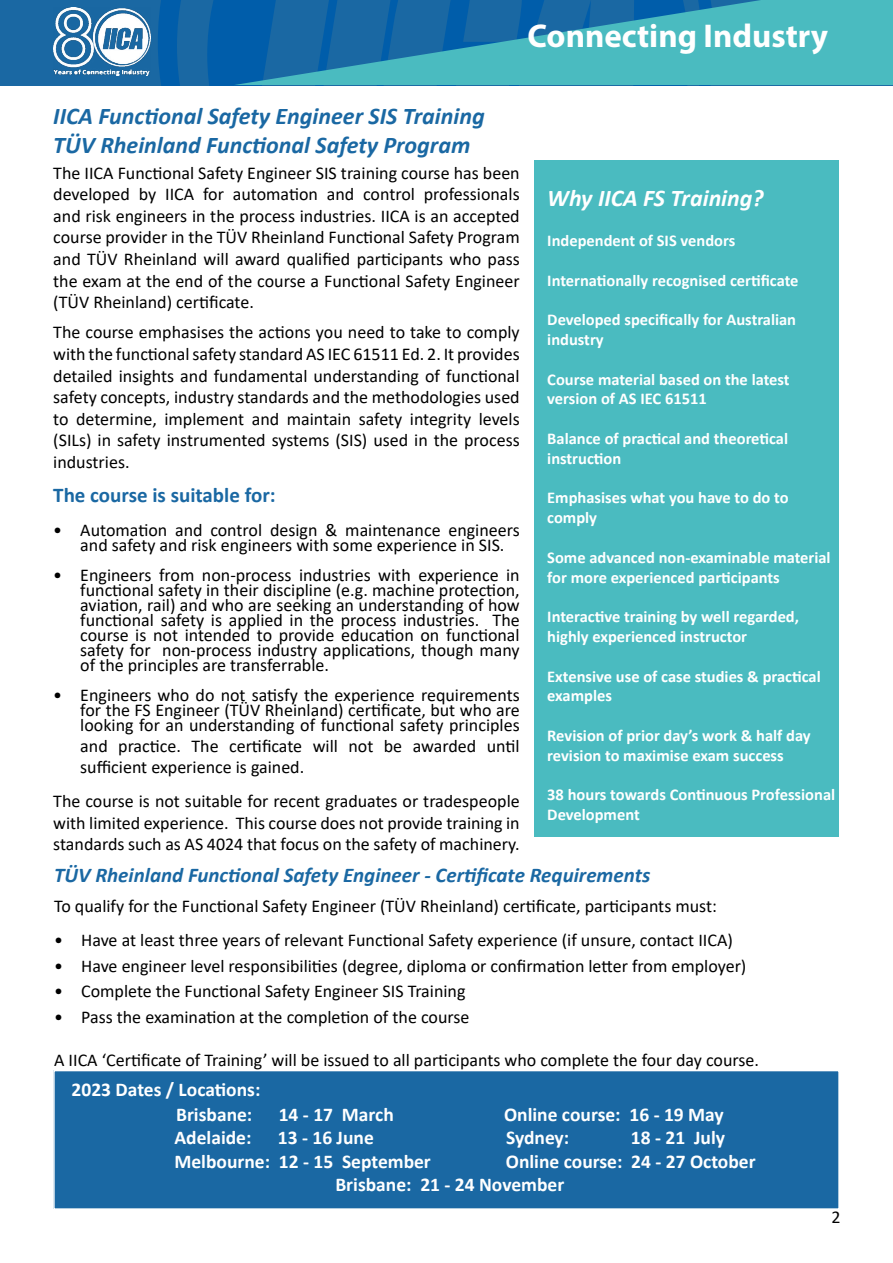
<style>
.page{position:relative;width:893px;height:1263px;background:#fff}
.page>*{position:absolute;margin:0;border:0;box-sizing:border-box;transform-origin:0 0}
.t1{font:700 33px "Myriad Pro";color:#fff}
.t2{font:italic 700 24px/28.8px "Calibri";color:#1a68a3}
.t3{font:italic 700 24px "Calibri";color:#fff}
.t4{font:italic 700 21px "Calibri";color:#1a68a3}
.t5{font:700 21px "Calibri";color:#1a68a3}
.t6{font:700 19.5px/25.2px "Calibri";color:#fff}
.t7{font:18px/21.6px "Calibri";color:#000;text-align:justify}
.t8{font:700 16.5px/19.8px "Calibri";color:#fff}
</style>
<div class="page">
<div style="left:0;top:0;width:893px;height:85px;background:#1a68a3"></div>
<svg style="left:158px;top:0;width:76px;height:85px;fill:#005daa"></svg>
<svg style="left:234px;top:0;width:659px;height:85px;fill:#4abbc0"></svg>
<img style="left:53px;top:7px;width:98px;height:68px">
<div style="left:54px;top:1070px;width:785px;height:139px;background:#1a68a3"></div>
<div style="left:53px;top:1070px;width:787px;height:140px;border:2px solid #fff"></div>
<div style="left:534px;top:161px;width:305px;height:676px;background:#4abbc0"></div>
<h1 class="t1" style="left:528px;top:14px;width:302px">Connecting Industry</h1>
<h2 class="t2" style="left:53px;top:101px;width:433px">IICA Functional Safety Engineer SIS Training<br>TÜV Rheinland Functional Safety Program</h2>
<p class="t7" style="left:53px;top:161px;width:468px">The IICA Functional Safety Engineer SIS training course has been developed by IICA for automation and control professionals and risk engineers in the process industries. IICA is an accepted course provider in the TÜV Rheinland Functional Safety Program and TÜV Rheinland will award qualified participants who pass the exam at the end of the course a Functional Safety Engineer (TÜV Rheinland) certificate.</p>
<p class="t7" style="left:53px;top:321px;width:468px">The course emphasises the actions you need to take to comply with the functional safety standard AS IEC 61511 Ed. 2. It provides detailed insights and fundamental understanding of functional safety concepts, industry standards and the methodologies used to determine, implement and maintain safety integrity levels (SILs) in safety instrumented systems (SIS) used in the process industries.</p>
<p class="t5" style="left:53px;top:480px;width:224px">The course is suitable for:</p>
<p class="t7" style="left:80px;top:522px;width:441px;line-height:15px;text-indent:-27px">• Automation and control design &amp; maintenance engineers and safety and risk engineers with some experience in SIS.</p>
<p class="t7" style="left:80px;top:567px;width:441px;line-height:15px;text-indent:-27px">• Engineers from non-process industries with experience in functional safety in their discipline (e.g. machine protection, aviation, rail) and who are seeking an understanding of how functional safety is applied in the process industries. The course is not intended to provide education on functional safety for non-process industry applications, though many of the principles are transferrable.</p>
<p class="t7" style="left:80px;top:687px;width:441px;line-height:15px;text-indent:-27px">• Engineers who do not satisfy the experience requirements for the FS Engineer (TÜV Rheinland) certificate, but who are looking for an understanding of functional safety principles</p>
<p class="t7" style="left:80px;top:735px;width:441px;line-height:21px">and practice. The certificate will not be awarded until sufficient experience is gained.</p>
<p class="t7" style="left:53px;top:790px;width:468px">The course is not suitable for recent graduates or tradespeople with limited experience. This course does not provide training in standards such as AS 4024 that focus on the safety of machinery.</p>
<h2 class="t3" style="left:547px;top:181px;width:218px">Why IICA FS Training?</h2>
<p class="t8" style="left:547px;top:230px;width:190px">Independent of SIS vendors</p>
<p class="t8" style="left:547px;top:270px;width:253px">Internationally recognised certificate</p>
<p class="t8" style="left:547px;top:309px;width:250px">Developed specifically for Australian industry</p>
<p class="t8" style="left:547px;top:369px;width:244px">Course material based on the latest version of AS IEC 61511</p>
<p class="t8" style="left:547px;top:428px;width:242px">Balance of practical and theoretical instruction</p>
<p class="t8" style="left:547px;top:488px;width:243px">Emphasises what you have to do to comply</p>
<p class="t8" style="left:547px;top:547px;width:285px">Some advanced non-examinable material for more experienced participants</p>
<p class="t8" style="left:547px;top:606px;width:253px">Interactive training by well regarded, highly experienced instructor</p>
<p class="t8" style="left:547px;top:666px;width:275px">Extensive use of case studies &amp; practical examples</p>
<p class="t8" style="left:547px;top:725px;width:265px">Revision of prior day’s work &amp; half day revision to maximise exam success</p>
<p class="t8" style="left:547px;top:785px;width:289px">38 hours towards Continuous Professional<br>Development</p>
<p class="t4" style="left:54px;top:860px;width:598px">TÜV Rheinland Functional Safety Engineer - Certificate Requirements</p>
<p class="t7" style="left:54px;top:895px;width:664px">To qualify for the Functional Safety Engineer (TÜV Rheinland) certificate, participants must:</p>
<p class="t7" style="left:54px;top:929px;width:680px">• Have at least three years of relevant Functional Safety experience (if unsure, contact IICA)</p>
<p class="t7" style="left:54px;top:955px;width:694px">• Have engineer level responsibilities (degree, diploma or confirmation letter from employer)</p>
<p class="t7" style="left:54px;top:980px;width:413px">• Complete the Functional Safety Engineer SIS Training</p>
<p class="t7" style="left:54px;top:1006px;width:417px">• Pass the examination at the completion of the course</p>
<p class="t7" style="left:54px;top:1049px;width:706px">A IICA ‘Certificate of Training’ will be issued to all participants who complete the four day course.</p>
<p class="t6" style="left:176px;top:1076px;width:86px;text-indent:-104px">2023 Dates / Locations:<br>Brisbane:</p>
<p class="t6" style="left:279px;top:1101px;width:117px">14 - 17 March</p>
<p class="t6" style="left:504px;top:1101px;width:221px">Online course: 16 - 19 May</p>
<p class="t6" style="left:174px;top:1125px;width:78px">Adelaide:</p>
<p class="t6" style="left:278px;top:1125px;width:97px">13 - 16 June</p>
<p class="t6" style="left:506px;top:1125px;width:65px">Sydney:</p>
<p class="t6" style="left:631px;top:1125px;width:96px">18 - 21 July</p>
<p class="t6" style="left:174px;top:1148px;width:258px">Melbourne: 12 - 15 September</p>
<p class="t6" style="left:335px;top:1149px;width:422px;line-height:23.4px;text-indent:170px">Online course: 24 - 27 October<br>Brisbane: 21 - 24 November</p>
<p class="t7" style="left:831px;top:1206px;width:11px">2</p>
</div>
